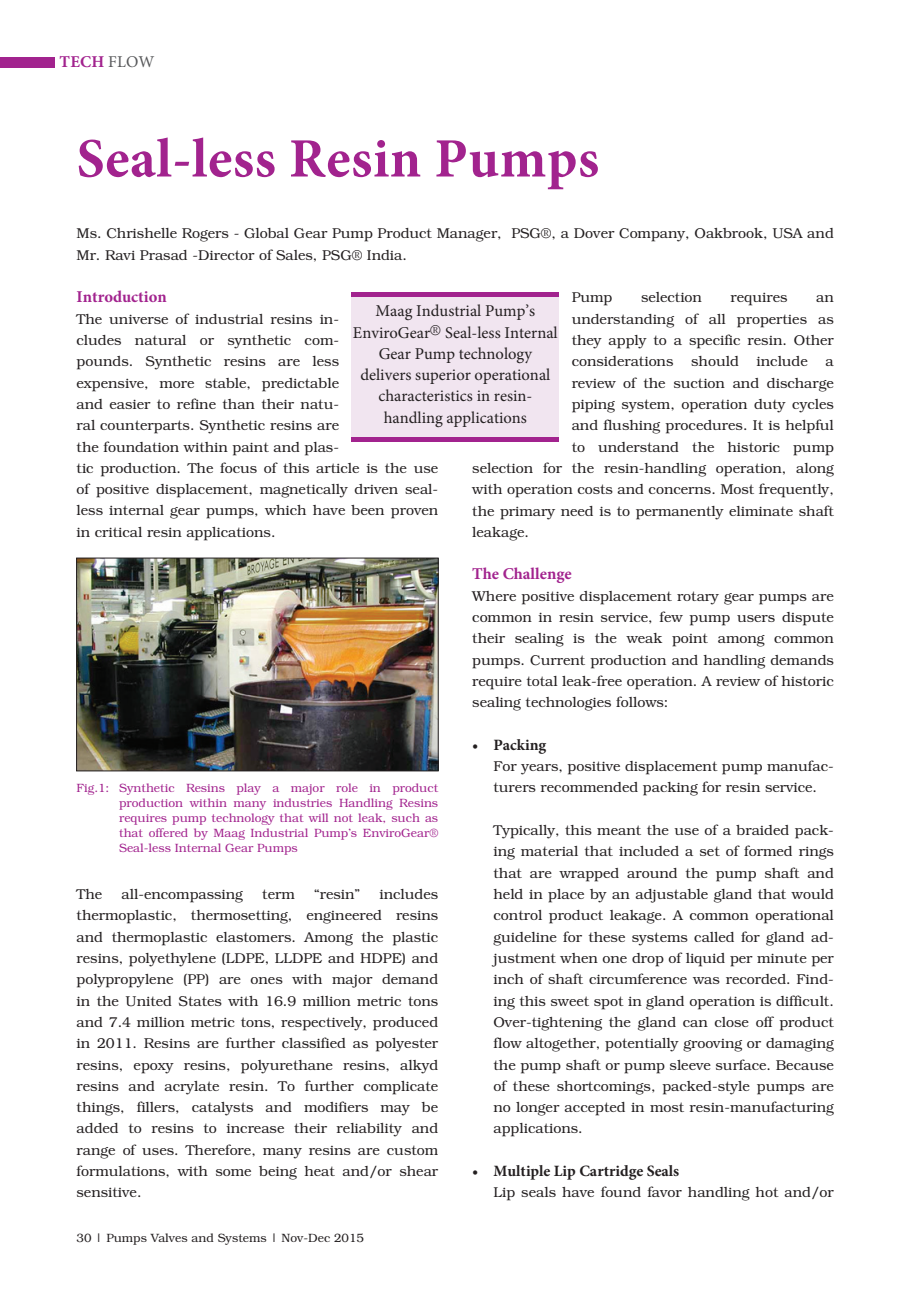
<style>
.page{position:relative;width:919px;height:1289px;background:#fff}
.page>*{position:absolute;margin:0;border:0;box-sizing:border-box;transform-origin:0 0}
.t1{font:700 55.5px "Minion Pro";letter-spacing:.01em;color:#a2238e}
.t2{font:16.5px/21.3px "Minion Pro";color:#231f20;text-align:center}
.t3{font:700 16.5px "Minion Pro";color:#a2238e}
.t4{font:700 15.75px "Minion Pro";color:#231f20}
.t5{font:300 14.25px/21.3px "Bookman";color:#231f20}
.t6{font:300 12px/15px "Bookman";color:#a2238e;text-align:justify}
.t7{font:300 12px "Bookman";color:#231f20}
.s1{font-weight:400;color:#57585a}
.s2{font-weight:600}
</style>
<div class="page">
<div style="left:352px;top:293px;width:207px;height:149px;background:#f1e5f0"></div>
<hr style="left:352px;top:293px;width:207px;height:4px;background:#a2238e">
<div style="left:352px;top:437px;width:207px;height:5px;background:#a2238e"></div>
<img style="left:78px;top:560px;width:358px;height:209px">
<div style="left:76px;top:558px;width:362px;height:213px;border:1px solid #231f20"></div>
<div style="left:0;top:57px;width:55px;height:11px;background:#a2238e"></div>
<p class="t3" style="left:60px;top:50px;width:96px">Tech <span class="s1">FLOW</span></p>
<h1 class="t1" style="left:77px;top:120px;width:524px">Seal-less Resin Pumps</h1>
<p class="t5" style="left:77px;top:223px;width:758px">Ms. Chrishelle Rogers - Global Gear Pump Product Manager, PSG®, a Dover Company, Oakbrook, USA and<br>Mr. Ravi Prasad -Director of Sales, PSG® India.</p>
<p class="t3" style="left:77px;top:285px;width:92px">Introduction</p>
<p class="t5" style="left:77px;top:308px;width:363px">The universe of industrial resins in-<br>cludes natural or synthetic com-<br>pounds. Synthetic resins are less<br>expensive, more stable, predictable<br>and easier to refine than their natu-<br>ral counterparts. Synthetic resins are<br>the foundation within paint and plas-<br>tic production. The focus of this article is the use of positive displacement, magnetically driven seal&shy;less internal gear pumps, which have been proven in critical resin applications.</p>
<p class="t5" style="left:571px;top:287px;width:42px">Pump</p>
<p class="t5" style="left:641px;top:287px;width:62px">selection</p>
<p class="t5" style="left:730px;top:287px;width:58px">requires</p>
<p class="t5" style="left:816px;top:287px;width:19px">an</p>
<p class="t5" style="left:571px;top:308px;width:264px">understanding of all properties as</p>
<p class="t5" style="left:571px;top:329px;width:264px">they apply to a specific resin. Other</p>
<p class="t5" style="left:571px;top:351px;width:264px">considerations should include a</p>
<p class="t5" style="left:571px;top:372px;width:264px">review of the suction and discharge</p>
<p class="t5" style="left:571px;top:393px;width:264px">piping system, operation duty cycles</p>
<p class="t5" style="left:571px;top:415px;width:264px">and flushing procedures. It is helpful</p>
<p class="t5" style="left:571px;top:436px;width:264px">to understand the historic pump</p>
<p class="t5" style="left:472px;top:457px;width:363px">selection for the resin-handling operation, along</p>
<p class="t5" style="left:472px;top:478px;width:363px">with operation costs and concerns. Most frequently,</p>
<p class="t5" style="left:472px;top:500px;width:363px">the primary need is to permanently eliminate shaft</p>
<p class="t5" style="left:472px;top:521px;width:58px">leakage.</p>
<p class="t3" style="left:472px;top:562px;width:101px">The Challenge</p>
<p class="t5" style="left:472px;top:585px;width:363px;text-align:justify">Where positive displacement rotary gear pumps are common in resin service, few pump users dispute their sealing is the weak point among common pumps. Current production and handling demands require total leak-free operation. A review of historic sealing technologies follows:</p>
<p class="t4" style="left:472px;top:733px;width:76px"><span class="s2">•</span> Packing</p>
<p class="t5" style="left:493px;top:755px;width:342px">For years, positive displacement pump manufac&shy;turers recommended packing for resin service.</p>
<p class="t5" style="left:493px;top:819px;width:342px;text-align:justify">Typically, this meant the use of a braided pack&shy;ing material that included a set of formed rings that are wrapped around the pump shaft and held in place by an adjustable gland that would control product leakage. A common operational guideline for these systems called for gland ad&shy;justment when one drop of liquid per minute per inch of shaft circumference was recorded. Find&shy;ing this sweet spot in gland operation is difficult.<br>Over-tightening the gland can close off product flow altogether, potentially grooving or damaging the pump shaft or pump sleeve surface. Because of these shortcomings, packed-style pumps are no longer accepted in most resin-manufacturing applications.</p>
<p class="t4" style="left:472px;top:1159px;width:208px"><span class="s2">•</span> Multiple Lip Cartridge Seals</p>
<p class="t5" style="left:493px;top:1181px;width:342px">Lip seals have found favor handling hot and/or</p>
<p class="t2" style="left:353px;top:300px;width:206px">Maag Industrial Pump’s<br>EnviroGear<sup>®</sup> Seal-less Internal<br>Gear Pump technology delivers superior operational characteristics in resin&shy;handling applications</p>
<p class="t6" style="left:119px;top:780px;width:320px;text-indent:-43px">Fig.1: Synthetic Resins play a major role in product production within many industries Handling Resins requires pump technology that will not leak, such as that offered by Maag Industrial Pump’s EnviroGear® Seal-less Internal Gear Pumps</p>
<p class="t5" style="left:77px;top:883px;width:27px">The</p>
<p class="t5" style="left:121px;top:883px;width:123px">all-encompassing</p>
<p class="t5" style="left:262px;top:883px;width:34px">term</p>
<p class="t5" style="left:314px;top:883px;width:48px">“resin”</p>
<p class="t5" style="left:77px;top:883px;width:363px;text-align:justify;text-indent:303px">includes thermoplastic, thermosetting, engineered resins and thermoplastic elastomers. Among the plastic resins, polyethylene (LDPE, LLDPE and HDPE) and polypropylene (PP) are ones with major demand in the United States with 16.9 million metric tons and 7.4 million metric tons, respectively, produced in 2011. Resins are further classified as polyester resins, epoxy resins, polyurethane resins, alkyd resins and acrylate resin. To further complicate things, fillers, catalysts and modifiers may be added to resins to increase their reliability and range of uses. Therefore, many resins are custom formulations, with some being heat and/or shear sensitive.</p>
<p class="t7" style="left:77px;top:1231px;width:289px">30 | Pumps Valves and Systems | Nov-Dec 2015</p>
</div>
